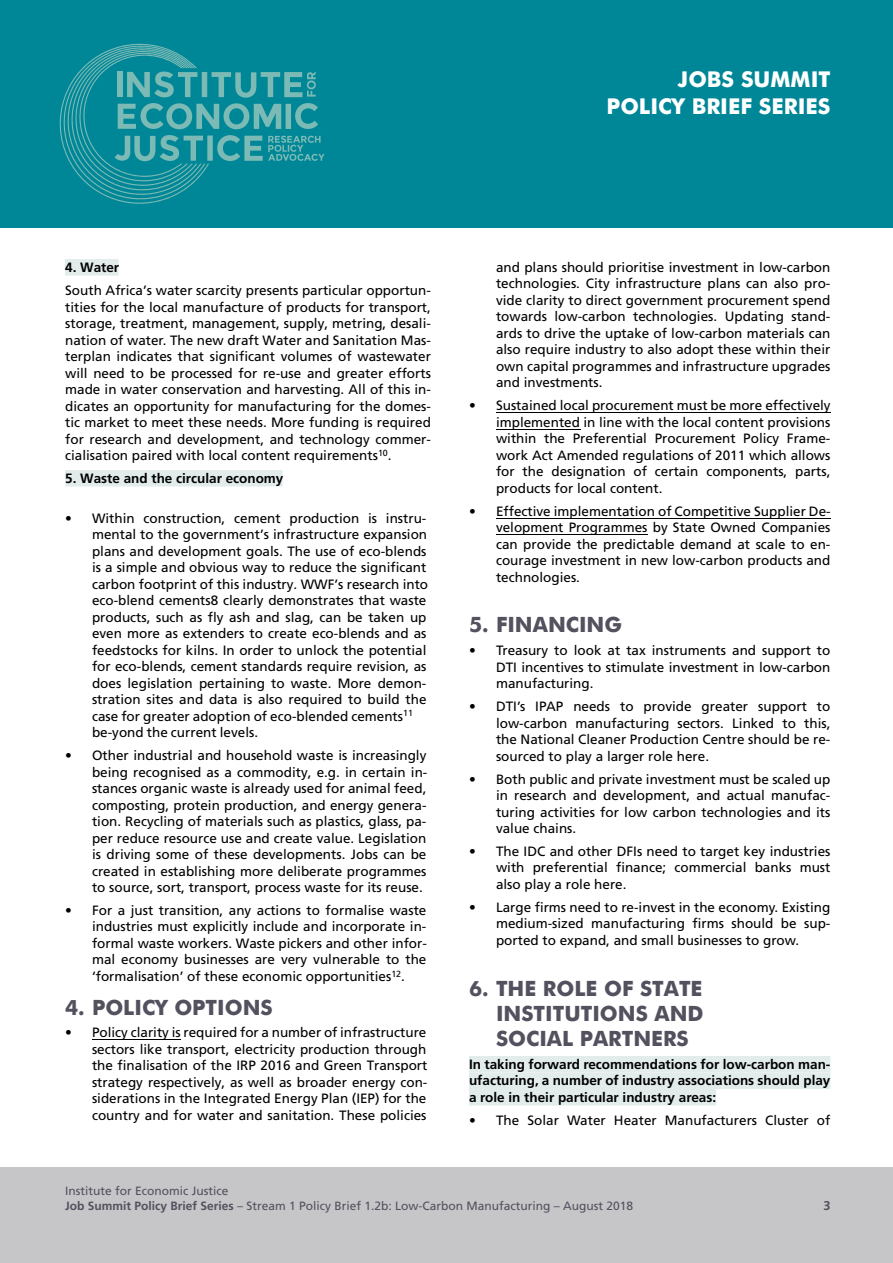
<style>
.page{position:relative;width:893px;height:1263px;background:#fff}
.page>*{position:absolute;margin:0;border:0;box-sizing:border-box;transform-origin:0 0}
.t1{font:700 21.75px/26.5px "Futura";color:#fff;text-align:right}
.t2{font:700 21px/25.2px "Futura";color:#54515f;text-align:justify}
._03_body{font:13.5px/16.5px "Frutiger LT Std";color:#000;text-align:justify}
._03_body-2{font:700 13.5px/16.5px "Frutiger LT Std";color:#000;text-align:justify}
.t3{font:700 12.75px "Frutiger LT Std";color:#54515f}
._03_body-3{font:12px "Frutiger LT Std";color:#54515f}
.s1{font-weight:700}
</style>
<div class="page">
<div style="left:0;top:0;width:893px;height:228px;background:#008797"></div>
<svg style="left:59px;top:43px;width:265px;height:161px"></svg>
<div style="left:0;top:1167px;width:893px;height:96px;background:#c6c5c7"></div>
<div style="left:65px;top:259px;width:54px;height:17px;background:#e2eceb"></div>
<div style="left:65px;top:470px;width:218px;height:16px;background:#e2eceb"></div>
<div style="left:469px;top:1056px;width:361px;height:16px;background:#e2eceb"></div>
<div style="left:469px;top:1072px;width:361px;height:17px;background:#e2eceb"></div>
<div style="left:469px;top:1089px;width:247px;height:16px;background:#e2eceb"></div>
<hr style="left:496px;top:412px;width:335px;height:1px;background:#000">
<hr style="left:496px;top:429px;width:84px;height:1px;background:#000">
<hr style="left:496px;top:518px;width:335px;height:1px;background:#000">
<hr style="left:496px;top:534px;width:151px;height:1px;background:#000">
<hr style="left:92px;top:1039px;width:89px;height:1px;background:#000">
<h1 class="t1" style="left:607px;top:64px;width:225px">JOBS SUMMIT<br>POLICY BRIEF SERIES</h1>
<p class="_03_body" style="left:65px;top:256px;width:367px;line-height:23px"><span class="s1">4. Water<br></span>South Africa’s water scarcity presents particular opportun-</p>
<p class="_03_body" style="left:65px;top:299px;width:367px">tities for the local manufacture of products for transport, storage, treatment, management, supply, metring, desali&shy;nation of water. The new draft Water and Sanitation Mas&shy;terplan indicates that significant volumes of wastewater will need to be processed for re-use and greater efforts made in water conservation and harvesting. All of this in&shy;dicates an opportunity for manufacturing for the domes&shy;tic market to meet these needs. More funding is required for research and development, and technology commer&shy;cialisation paired with local content requirements<sup>10</sup>.</p>
<p class="_03_body-2" style="left:65px;top:470px;width:220px">5. Waste and the circular economy</p>
<p class="_03_body" style="left:92px;top:510px;width:338px;text-align:left;text-indent:-27px">• Within construction, cement production is instru&shy;mental to the government’s infrastructure expansion plans and development goals. The use of eco-blends is a simple and obvious way to reduce the significant carbon footprint of this industry. WWF’s research into eco-blend cements8 clearly demonstrates that waste products, such as fly ash and slag, can be taken up even more as extenders to create eco-blends and as feedstocks for kilns. In order to unlock the potential for eco-blends, cement standards require revision, as does legislation pertaining to waste. More demon&shy;stration sites and data is also required to build the case for greater adoption of eco-blended cements<sup>11 </sup>be-yond the current levels.</p>
<p class="_03_body" style="left:92px;top:747px;width:337px;text-indent:-27px">• Other industrial and household waste is increasingly being recognised as a commodity, e.g. in certain in&shy;stances organic waste is already used for animal feed, composting, protein production, and energy genera&shy;tion. Recycling of materials such as plastics, glass, pa&shy;per reduce resource use and create value. Legislation is driving some of these developments. Jobs can be created in establishing more deliberate programmes to source, sort, transport, process waste for its reuse.</p>
<p class="_03_body" style="left:92px;top:902px;width:336px;text-indent:-27px">• For a just transition, any actions to formalise waste industries must explicitly include and incorporate in&shy;formal waste workers. Waste pickers and other infor&shy;mal economy businesses are very vulnerable to the ‘formalisation’ of these economic opportunities<sup>12</sup>.</p>
<p class="t2" style="left:65px;top:993px;width:209px">4. POLICY OPTIONS</p>
<p class="_03_body" style="left:92px;top:1024px;width:337px;text-indent:-27px">• Policy clarity is required for a number of infrastructure sectors like transport, electricity production through the finalisation of the IRP 2016 and Green Transport strategy respectively, as well as broader energy con&shy;siderations in the Integrated Energy Plan (IEP) for the country and for water and sanitation. These policies</p>
<p class="_03_body" style="left:496px;top:259px;width:336px">and plans should prioritise investment in low-carbon technologies. City infrastructure plans can also pro&shy;vide clarity to direct government procurement spend towards low-carbon technologies. Updating stand&shy;ards to drive the uptake of low-carbon materials can also require industry to also adopt these within their own capital programmes and infrastructure upgrades and investments.</p>
<p class="_03_body" style="left:496px;top:397px;width:336px;text-indent:-27px">• Sustained local procurement must be more effectively implemented in line with the local content provisions within the Preferential Procurement Policy Frame&shy;work Act Amended regulations of 2011 which allows for the designation of certain components, parts, products for local content.</p>
<p class="_03_body" style="left:496px;top:503px;width:336px;text-indent:-27px">• Effective implementation of Competitive Supplier De&shy;velopment Programmes by State Owned Companies can provide the predictable demand at scale to en&shy;courage investment in new low-carbon products and technologies.</p>
<p class="t2" style="left:469px;top:611px;width:155px">5. FINANCING</p>
<p class="_03_body" style="left:496px;top:642px;width:336px;text-indent:-27px">• Treasury to look at tax instruments and support to DTI incentives to stimulate investment in low-carbon manufacturing.</p>
<p class="_03_body" style="left:496px;top:698px;width:336px;text-indent:-27px">• DTI’s IPAP needs to provide greater support to low-carbon manufacturing sectors. Linked to this, the National Cleaner Production Centre should be re&shy;sourced to play a larger role here.</p>
<p class="_03_body" style="left:496px;top:771px;width:336px;text-indent:-27px">• Both public and private investment must be scaled up in research and development, and actual manufac&shy;turing activities for low carbon technologies and its value chains.</p>
<p class="_03_body" style="left:496px;top:843px;width:336px;text-indent:-27px">• The IDC and other DFIs need to target key industries with preferential finance; commercial banks must also play a role here.</p>
<p class="_03_body" style="left:496px;top:899px;width:336px;text-indent:-27px">• Large firms need to re-invest in the economy. Existing medium-sized manufacturing firms should be sup&shy;ported to expand, and small businesses to grow.</p>
<p class="t2" style="left:496px;top:974px;width:209px;text-indent:-27px">6. THE ROLE OF STATE INSTITUTIONS AND SOCIAL PARTNERS</p>
<p class="_03_body-2" style="left:469px;top:1056px;width:363px">In taking forward recommendations for low-carbon man&shy;ufacturing, a number of industry associations should play a role in their particular industry areas:</p>
<p class="_03_body" style="left:469px;top:1112px;width:363px">• The Solar Water Heater Manufacturers Cluster of</p>
<p class="_03_body-3" style="left:65px;top:1184px;width:165px">Institute for Economic Justice</p>
<p class="_03_body-3" style="left:65px;top:1199px;width:570px"><span class="s1">Job Summit Policy Brief Series</span> – Stream 1 Policy Brief 1.2b: Low-Carbon Manufacturing – August 2018</p>
<p class="t3" style="left:823px;top:1198px;width:9px">3</p>
</div>
